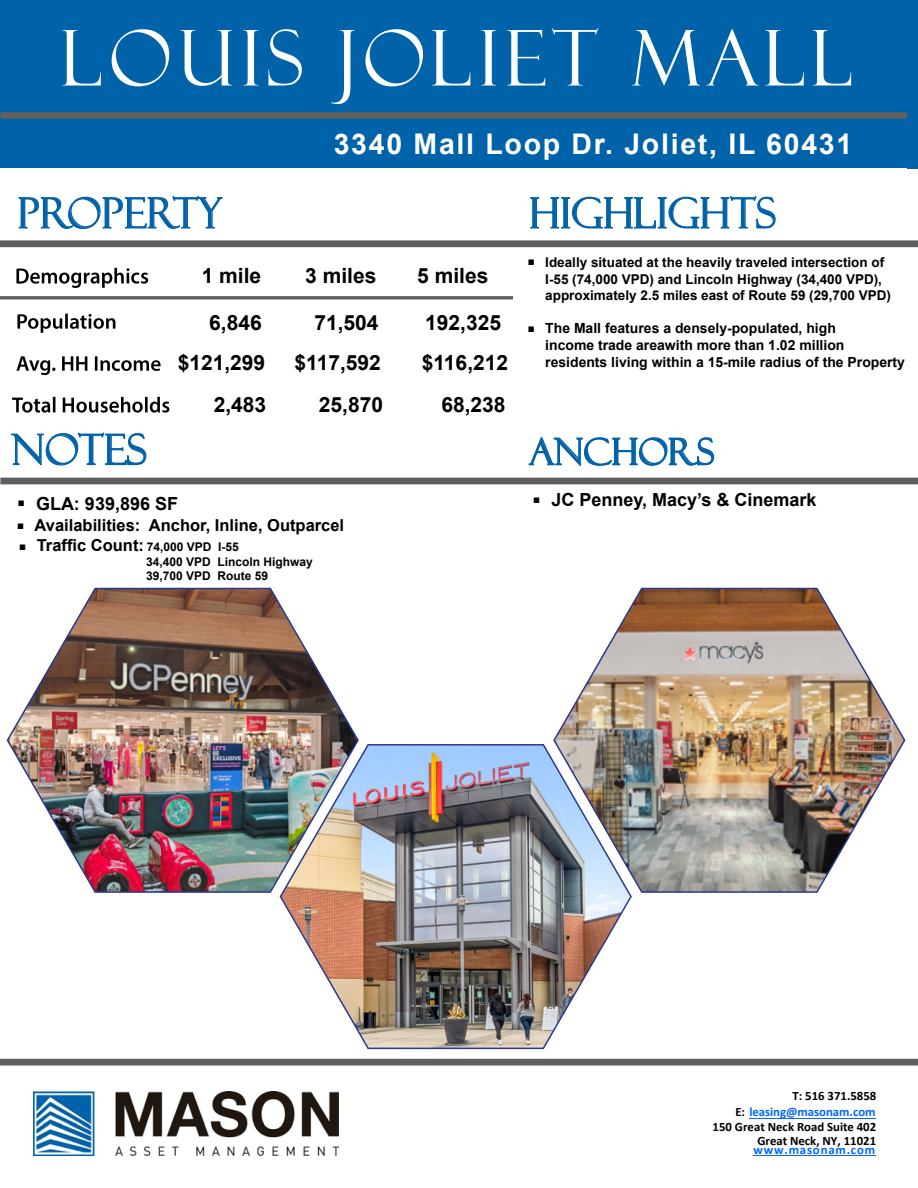
<style>
.page{position:relative;width:918px;height:1188px;background:#fff}
.page>*{position:absolute;margin:0;border:0;box-sizing:border-box;transform-origin:0 0}
.t1{font:77.1px "Felix Titling";letter-spacing:.075em;color:#fff}
.t2{font:42px "Felix Titling";color:#0062a9}
.t3{font:700 39px "Arial";color:#000}
.t4{font:36.45px "Felix Titling";color:#0062a9}
.t5{font:700 28.5px "Arial";letter-spacing:.06em;color:#fff}
.t6{font:700 21px "Arial";color:#000}
.t7{font:700 18px "Arial";color:#000}
.t8{font:700 16.5px "Arial";color:#000}
.t9{font:700 13.95px/16.8px "Arial";color:#000}
.t10{font:700 13.5px/16.2px "Arial";color:#000}
.t11{font:700 12.75px/15.5px "Calibri";color:#000;text-align:right}
.t12{font:700 12.75px "Calibri";letter-spacing:.07em;color:#06f}
.t13{font:700 12px/14.4px "Arial";color:#000}
.s1{font-size:12px}
.s2{color:#06f}
</style>
<div class="page">
<div style="left:0;top:0;width:918px;height:168px;background:#0062a9"></div>
<div style="left:0;top:112px;width:918px;height:7px;background:#5f5f5f"></div>
<img style="left:17px;top:313px;width:99px;height:20px">
<img style="left:16px;top:356px;width:145px;height:20px">
<hr style="left:0;top:296px;width:513px;height:3px;background:#5f5f5f">
<div style="left:0;top:240px;width:918px;height:7px;background:#5f5f5f"></div>
<svg style="left:18px;top:196px;width:205px;height:33px"></svg>
<div style="left:0;top:478px;width:918px;height:6px;background:#5f5f5f"></div>
<svg style="left:10px;top:432px;width:137px;height:34px"></svg>
<div style="left:0;top:1059px;width:918px;height:7px;background:#5f5f5f"></div>
<svg style="left:530px;top:196px;width:246px;height:33px"></svg>
<img style="left:33px;top:1092px;width:306px;height:63px">
<hr style="left:750px;top:1118px;width:126px;height:1px;background:#06f">
<hr style="left:753px;top:1156px;width:123px;height:1px;background:#06f">
<img style="left:16px;top:267px;width:133px;height:21px">
<svg style="left:528px;top:437px;width:187px;height:30px"></svg>
<img style="left:6px;top:587px;width:353px;height:306px">
<img style="left:553px;top:587px;width:353px;height:306px">
<img style="left:279px;top:743px;width:354px;height:307px">
<div style="left:908px;top:0;width:10px;height:168px;background:#0062a9"></div>
<img style="left:13px;top:396px;width:157px;height:17px">
<h1 class="t1" style="left:62px;top:14px;width:794px">LOUIS JOLIET MALL</h1>
<h2 class="t2" style="left:17px;top:189px;width:206px">PROPERTY</h2>
<h3 class="t5" style="left:334px;top:124px;width:520px">3340 Mall Loop Dr. Joliet, IL 60431</h3>
<h2 class="t2" style="left:529px;top:189px;width:248px">HIGHLIGHTS</h2>
<h2 class="t2" style="left:11px;top:425px;width:137px">NOTES</h2>
<h3 class="t6" style="left:202px;top:261px;width:61px">1 mile</h3>
<h3 class="t6" style="left:305px;top:261px;width:73px">3 miles</h3>
<h3 class="t6" style="left:417px;top:261px;width:73px">5 miles</h3>
<h3 class="t6" style="left:209px;top:308px;width:54px">6,846</h3>
<h3 class="t6" style="left:314px;top:308px;width:66px">71,504</h3>
<h3 class="t6" style="left:425px;top:308px;width:77px">192,325</h3>
<h3 class="t6" style="left:178px;top:348px;width:89px">$121,299</h3>
<h3 class="t6" style="left:295px;top:348px;width:88px">$117,592</h3>
<h3 class="t6" style="left:422px;top:348px;width:88px">$116,212</h3>
<h3 class="t6" style="left:214px;top:390px;width:54px">2,483</h3>
<h3 class="t6" style="left:319px;top:390px;width:66px">25,870</h3>
<h3 class="t6" style="left:441px;top:390px;width:66px">68,238</h3>
<h3 class="t3" style="left:526px;top:224px;width:12px">.</h3>
<h3 class="t3" style="left:526px;top:291px;width:12px">.</h3>
<p class="t10" style="left:545px;top:255px;width:347px">Ideally situated at the heavily traveled intersection of<br>I-55 (74,000 VPD) and Lincoln Highway (34,400 VPD), approximately 2.5 miles east of Route 59 (29,700 VPD)</p>
<p class="t9" style="left:545px;top:320px;width:361px">The Mall features a densely-populated, high<br>income trade areawith more than 1.02 million residents living within a 15-mile radius of the Property</p>
<h3 class="t4" style="left:529px;top:431px;width:187px">ANCHORS</h3>
<h3 class="t3" style="left:16px;top:465px;width:12px">.</h3>
<h3 class="t7" style="left:531px;top:487px;width:287px"><sup>.</sup> JC Penney, Macy’s &amp; Cinemark</h3>
<h3 class="t7" style="left:36px;top:491px;width:144px">GLA: 939,896 SF</h3>
<h3 class="t3" style="left:15px;top:488px;width:12px">.</h3>
<p class="t8" style="left:35px;top:513px;width:311px">Availabilities: Anchor, Inline, Outparcel</p>
<h3 class="t3" style="left:17px;top:509px;width:12px">.</h3>
<p class="t8" style="left:37px;top:534px;width:204px">Traffic Count: <span class="s1">74,000 VPD I-55</span></p>
<p class="t13" style="left:146px;top:554px;width:168px">34,400 VPD Lincoln Highway<br>39,700 VPD Route 59</p>
<p class="t11" style="left:713px;top:1088px;width:165px">T: 516 371.5858<br>E: <span class="s2">leasing@masonam.com<br></span>150 Great Neck Road Suite 402</p>
<p class="t11" style="left:757px;top:1132px;width:120px">Great Neck, NY, 11021</p>
<p class="t12" style="left:753px;top:1141px;width:123px">www.masonam.com</p>
</div>
